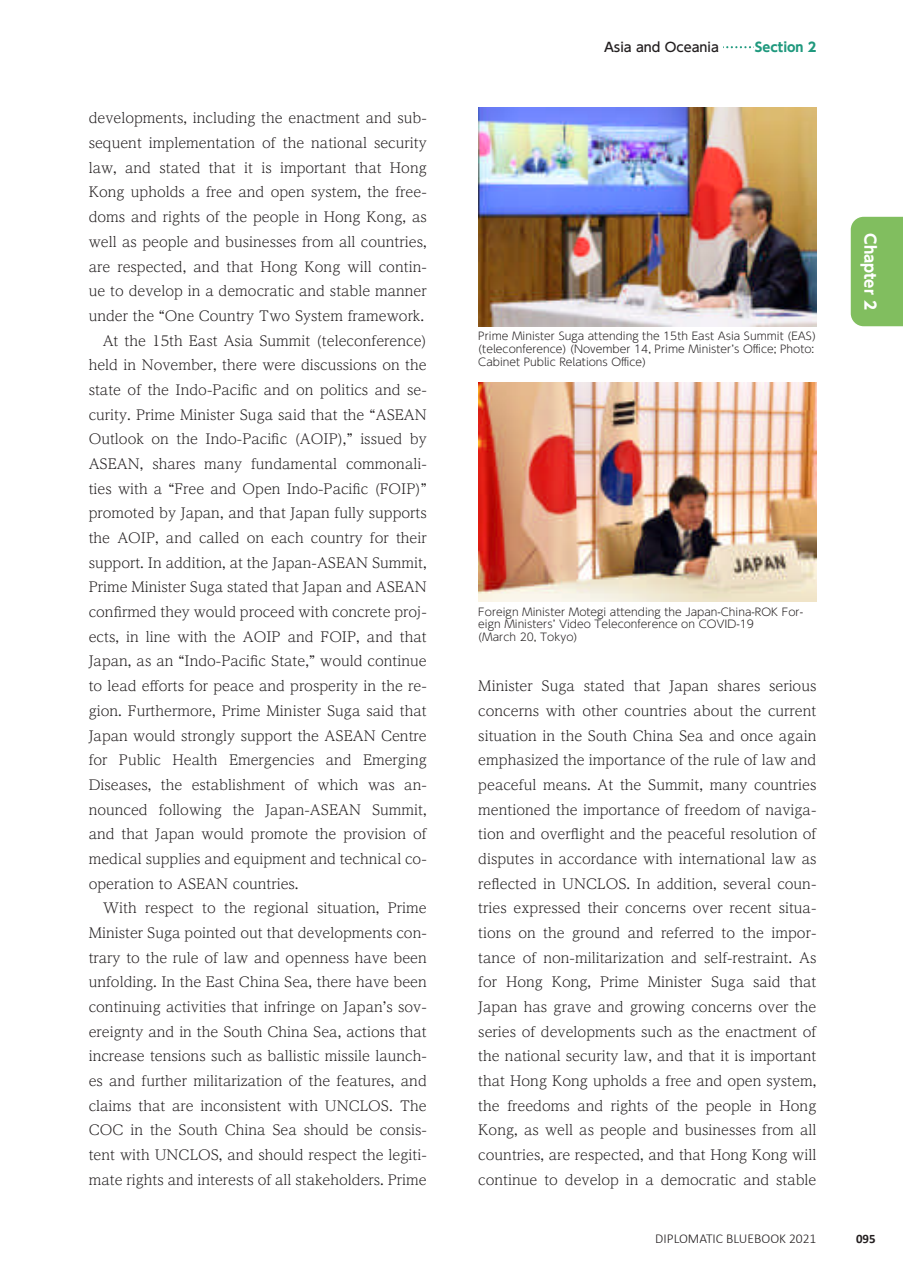
<style>
.page{position:relative;width:903px;height:1275px;background:#fff}
.page>*{position:absolute;margin:0;border:0;box-sizing:border-box;transform-origin:0 0}
.t1{font:700 15.05px "UD Shin Go Pr 6 N";color:#fff}
.t2{font:300 14px/24.7px "UD Reimin Pr 6 N";color:#231f20;text-align:justify}
.t3{font:300 13.65px "Calibri";color:#231f20}
.t4{font:500 12.95px "UD Shin Go NT Pr 6 N";color:#231f20}
.t5{font:700 12.95px "UD Shin Go NT Pr 6 N";color:#20997e}
.t6{font:700 12.95px "Calibri";color:#231f20}
.t7{font:300 10.67px/13px "UD Shin Go Pr 6 N";color:#231f20}
</style>
<div class="page">
<img style="left:478px;top:107px;width:338px;height:219px">
<img style="left:478px;top:383px;width:338px;height:219px">
<svg style="left:723px;top:46px;width:31px;height:2px"></svg>
<div style="left:851px;top:217px;width:52px;height:109px;background:#81be5f"></div>
<p class="t2" style="left:89px;top:105px;width:340px">developments, including the enactment and sub-</p>
<p class="t2" style="left:89px;top:130px;width:340px">sequent implementation of the national security</p>
<p class="t2" style="left:89px;top:155px;width:340px">law, and stated that it is important that Hong</p>
<p class="t2" style="left:89px;top:179px;width:340px">Kong upholds a free and open system, the free-</p>
<p class="t2" style="left:89px;top:204px;width:340px">doms and rights of the people in Hong Kong, as</p>
<p class="t2" style="left:89px;top:229px;width:340px">well as people and businesses from all countries,</p>
<p class="t2" style="left:89px;top:253px;width:340px">are respected, and that Hong Kong will contin-</p>
<p class="t2" style="left:89px;top:278px;width:340px">ue to develop in a democratic and stable manner</p>
<p class="t2" style="left:89px;top:303px;width:337px">under the “One Country Two System framework.</p>
<p class="t2" style="left:103px;top:327px;width:326px">At the 15th East Asia Summit (teleconference)</p>
<p class="t2" style="left:89px;top:352px;width:340px">held in November, there were discussions on the</p>
<p class="t2" style="left:89px;top:377px;width:340px">state of the Indo-Pacific and on politics and se-</p>
<p class="t2" style="left:89px;top:401px;width:340px">curity. Prime Minister Suga said that the “ASEAN</p>
<p class="t2" style="left:89px;top:426px;width:340px">Outlook on the Indo-Pacific (AOIP),” issued by</p>
<p class="t2" style="left:89px;top:451px;width:340px">ASEAN, shares many fundamental commonali-</p>
<p class="t2" style="left:89px;top:476px;width:340px">ties with a “Free and Open Indo-Pacific (FOIP)”</p>
<p class="t2" style="left:89px;top:500px;width:340px">promoted by Japan, and that Japan fully supports</p>
<p class="t2" style="left:89px;top:525px;width:340px">the AOIP, and called on each country for their</p>
<p class="t2" style="left:89px;top:550px;width:340px">support. In addition, at the Japan-ASEAN Summit,</p>
<p class="t2" style="left:89px;top:574px;width:340px">Prime Minister Suga stated that Japan and ASEAN</p>
<p class="t2" style="left:89px;top:599px;width:340px">confirmed they would proceed with concrete proj-</p>
<p class="t2" style="left:89px;top:624px;width:340px">ects, in line with the AOIP and FOIP, and that</p>
<p class="t2" style="left:89px;top:648px;width:340px">Japan, as an “Indo-Pacific State,” would continue</p>
<p class="t2" style="left:89px;top:673px;width:340px">to lead efforts for peace and prosperity in the re-</p>
<p class="t2" style="left:89px;top:698px;width:340px">gion. Furthermore, Prime Minister Suga said that</p>
<p class="t2" style="left:89px;top:722px;width:340px">Japan would strongly support the ASEAN Centre</p>
<p class="t2" style="left:89px;top:747px;width:340px">for Public Health Emergencies and Emerging</p>
<p class="t2" style="left:89px;top:772px;width:340px">Diseases, the establishment of which was an-</p>
<p class="t2" style="left:89px;top:796px;width:340px">nounced following the Japan-ASEAN Summit,</p>
<p class="t2" style="left:89px;top:821px;width:340px">and that Japan would promote the provision of</p>
<p class="t2" style="left:89px;top:846px;width:340px">medical supplies and equipment and technical co-</p>
<p class="t2" style="left:89px;top:870px;width:211px">operation to ASEAN countries.</p>
<p class="t2" style="left:103px;top:895px;width:326px">With respect to the regional situation, Prime</p>
<p class="t2" style="left:89px;top:920px;width:340px">Minister Suga pointed out that developments con-</p>
<p class="t2" style="left:89px;top:944px;width:340px">trary to the rule of law and openness have been</p>
<p class="t2" style="left:89px;top:969px;width:340px">unfolding. In the East China Sea, there have been</p>
<p class="t2" style="left:89px;top:994px;width:340px">continuing activities that infringe on Japan’s sov-</p>
<p class="t2" style="left:89px;top:1019px;width:340px">ereignty and in the South China Sea, actions that</p>
<p class="t2" style="left:89px;top:1043px;width:340px">increase tensions such as ballistic missile launch-</p>
<p class="t2" style="left:89px;top:1068px;width:340px">es and further militarization of the features, and</p>
<p class="t2" style="left:89px;top:1093px;width:340px">claims that are inconsistent with UNCLOS. The</p>
<p class="t2" style="left:89px;top:1117px;width:340px">COC in the South China Sea should be consis-</p>
<p class="t2" style="left:89px;top:1142px;width:340px">tent with UNCLOS, and should respect the legiti-</p>
<p class="t2" style="left:89px;top:1167px;width:340px">mate rights and interests of all stakeholders. Prime</p>
<p class="t4" style="left:604px;top:36px;width:116px">Asia and Oceania</p>
<p class="t5" style="left:755px;top:36px;width:63px">SECTION 2</p>
<p class="t7" style="left:478px;top:329px;width:339px">Prime Minister Suga attending the 15th East Asia Summit (EAS) (teleconference) (November 14, Prime Minister’s Office; Photo:<br>Cabinet Public Relations Office)</p>
<p class="t1" style="left:882px;top:233px;width:78px;rotate:90deg">Chapter 2</p>
<p class="t7" style="left:478px;top:605px;width:326px">Foreign Minister Motegi attending the Japan-China-ROK For&shy;eign Ministers’ Video Teleconference on COVID-19<br>(March 20, Tokyo)</p>
<p class="t2" style="left:478px;top:673px;width:340px">Minister Suga stated that Japan shares serious concerns with other countries about the current situation in the South China Sea and once again emphasized the importance of the rule of law and peaceful means. At the Summit, many countries mentioned the importance of freedom of naviga&shy;tion and overflight and the peaceful resolution of disputes in accordance with international law as reflected in UNCLOS. In addition, several coun&shy;tries expressed their concerns over recent situa&shy;tions on the ground and referred to the impor&shy;tance of non-militarization and self-restraint. As for Hong Kong, Prime Minister Suga said that Japan has grave and growing concerns over the series of developments such as the enactment of the national security law, and that it is important that Hong Kong upholds a free and open system, the freedoms and rights of the people in Hong Kong, as well as people and businesses from all countries, are respected, and that Hong Kong will continue to develop in a democratic and stable</p>
<p class="t3" style="left:655px;top:1230px;width:163px">DIPLOMATIC BLUEBOOK 2021</p>
<p class="t6" style="left:856px;top:1229px;width:21px">095</p>
</div>
